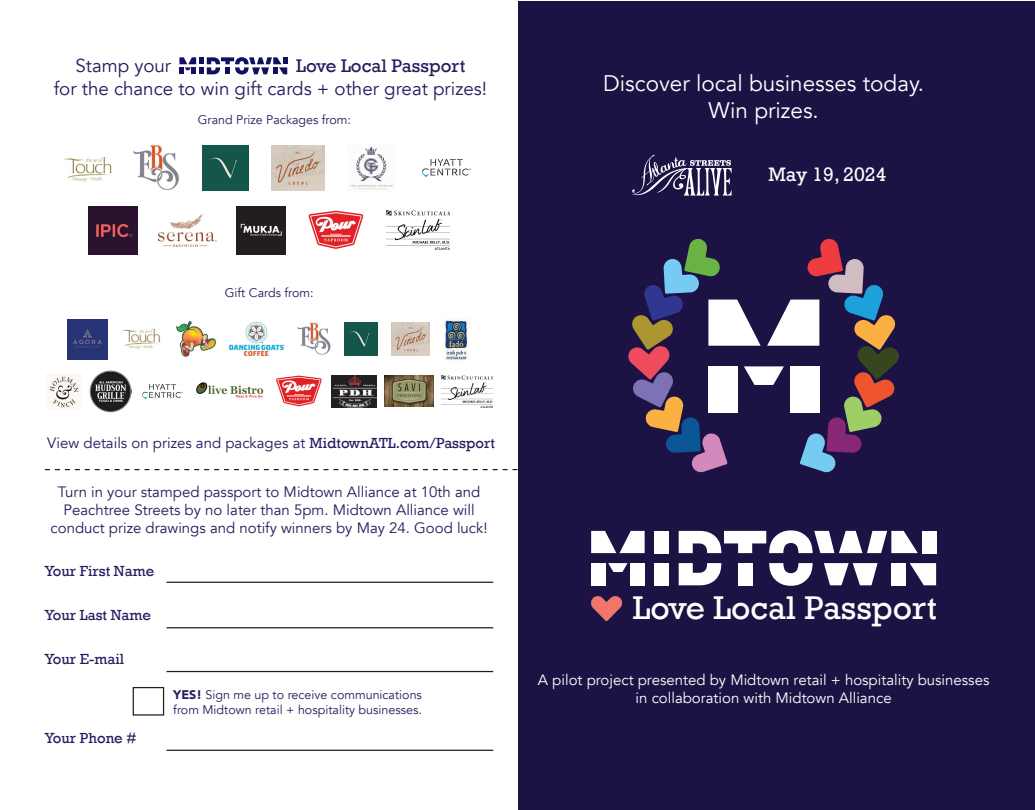
<style>
.page{position:relative;width:1035px;height:810px;background:#fff}
.page>*{position:absolute;margin:0;border:0;box-sizing:border-box;transform-origin:0 0}
.t1{font:33.75px "Rockwell";color:#fff}
.t2{font:22.5px/27px "Avenir";color:#fff;text-align:center}
.t3{font:20px "Rockwell";color:#fff}
.t4{font:18.75px "Avenir";color:#211e5f}
.t5{font:18.75px "Rockwell";color:#211e5f}
.t6{font:15px/18px "Avenir";color:#211e5f;text-align:center}
.t7{font:15px/18px "Avenir";color:#fff;text-align:center}
.t8{font:15px "Rockwell";color:#211e5f}
.t9{font:12.5px/15px "Avenir";color:#211e5f}
.s1{font-family:"Rockwell"}
.s2{font-weight:900}
</style>
<div class="page">
<div style="left:518px;top:1px;width:516px;height:808px;background:#1c1344"></div>
<svg style="left:628px;top:238px;width:271px;height:235px"></svg>
<svg style="left:632px;top:155px;width:100px;height:41px"></svg>
<svg style="left:179px;top:57px;width:108px;height:18px"></svg>
<svg style="left:45px;top:469px;width:473px;height:1px"></svg>
<hr style="left:166px;top:582px;width:327px;height:1px;background:#231f20">
<hr style="left:166px;top:627px;width:327px;height:1px;background:#231f20">
<hr style="left:166px;top:671px;width:327px;height:1px;background:#231f20">
<hr style="left:166px;top:750px;width:327px;height:1px;background:#231f20">
<div style="left:133px;top:687px;width:31px;height:29px;border:1px solid #231f20"></div>
<svg style="left:608px;top:563px;width:20px;height:9px"></svg>
<div style="left:591px;top:563px;width:14px;height:22px;background:#fff"></div>
<div style="left:631px;top:563px;width:14px;height:22px;background:#fff"></div>
<div style="left:655px;top:563px;width:14px;height:22px;background:#fff"></div>
<svg style="left:679px;top:563px;width:42px;height:22px"></svg>
<svg style="left:769px;top:563px;width:44px;height:23px"></svg>
<svg style="left:824px;top:563px;width:54px;height:22px"></svg>
<svg style="left:910px;top:563px;width:26px;height:22px"></svg>
<div style="left:891px;top:563px;width:14px;height:22px;background:#fff"></div>
<svg style="left:591px;top:531px;width:54px;height:22px"></svg>
<div style="left:655px;top:531px;width:14px;height:22px;background:#fff"></div>
<div style="left:738px;top:563px;width:14px;height:22px;background:#fff"></div>
<div style="left:922px;top:531px;width:14px;height:22px;background:#fff"></div>
<svg style="left:679px;top:530px;width:239px;height:23px"></svg>
<img style="left:591px;top:597px;width:30px;height:23px">
<img style="left:64px;top:157px;width:48px;height:26px">
<img style="left:133px;top:145px;width:46px;height:45px">
<div style="left:203px;top:145px;width:46px;height:46px;background:#14564a"></div>
<img style="left:349px;top:147px;width:44px;height:43px">
<img style="left:422px;top:159px;width:49px;height:19px">
<img style="left:89px;top:206px;width:48px;height:49px">
<img style="left:158px;top:215px;width:58px;height:31px">
<img style="left:237px;top:206px;width:48px;height:49px">
<img style="left:308px;top:210px;width:56px;height:39px">
<img style="left:387px;top:211px;width:62px;height:39px">
<img style="left:271px;top:145px;width:54px;height:46px">
<img style="left:122px;top:328px;width:38px;height:22px">
<img style="left:176px;top:321px;width:40px;height:36px">
<img style="left:90px;top:370px;width:41px;height:42px">
<img style="left:445px;top:320px;width:23px;height:40px">
<img style="left:276px;top:375px;width:46px;height:32px">
<img style="left:68px;top:319px;width:40px;height:40px">
<img style="left:230px;top:322px;width:54px;height:34px">
<img style="left:298px;top:322px;width:33px;height:33px">
<img style="left:345px;top:323px;width:33px;height:33px">
<img style="left:391px;top:323px;width:39px;height:33px">
<img style="left:46px;top:374px;width:36px;height:35px">
<img style="left:142px;top:384px;width:41px;height:16px">
<img style="left:384px;top:376px;width:50px;height:31px">
<img style="left:441px;top:375px;width:51px;height:32px">
<img style="left:196px;top:382px;width:68px;height:16px">
<img style="left:331px;top:375px;width:46px;height:32px">
<p class="t4" style="left:75px;top:55px;width:97px">Stamp your</p>
<p class="t5" style="left:296px;top:55px;width:171px">Love Local Passport</p>
<p class="t4" style="left:54px;top:77px;width:435px">for the chance to win gift cards + other great prizes!</p>
<p class="t9" style="left:198px;top:112px;width:155px">Grand Prize Packages from:</p>
<p class="t9" style="left:225px;top:286px;width:90px">Gift Cards from:</p>
<h2 class="t2" style="left:603px;top:70px;width:322px">Discover local businesses today.<br>Win prizes.</h2>
<h3 class="t3" style="left:768px;top:163px;width:120px">May 19, 2024</h3>
<p class="t6" style="left:47px;top:434px;width:449px">View details on prizes and packages at <span class="s1">MidtownATL.com/Passport</span></p>
<p class="t6" style="left:51px;top:483px;width:439px">Turn in your stamped passport to Midtown Alliance at 10th and<br>Peachtree Streets by no later than 5pm. Midtown Alliance will conduct prize drawings and notify winners by May 24. Good luck!</p>
<p class="t8" style="left:45px;top:563px;width:111px">Your First Name</p>
<p class="t8" style="left:45px;top:607px;width:108px">Your Last Name</p>
<p class="t8" style="left:45px;top:650px;width:81px">Your E-mail</p>
<p class="t8" style="left:45px;top:729px;width:93px">Your Phone #</p>
<p class="t9" style="left:173px;top:688px;width:250px"><span class="s2">YES!</span> Sign me up to receive communications from Midtown retail + hospitality businesses.</p>
<h1 class="t1" style="left:633px;top:588px;width:306px">Love Local Passport</h1>
<p class="t7" style="left:538px;top:671px;width:453px">A pilot project presented by Midtown retail + hospitality businesses in collaboration with Midtown Alliance</p>
</div>
